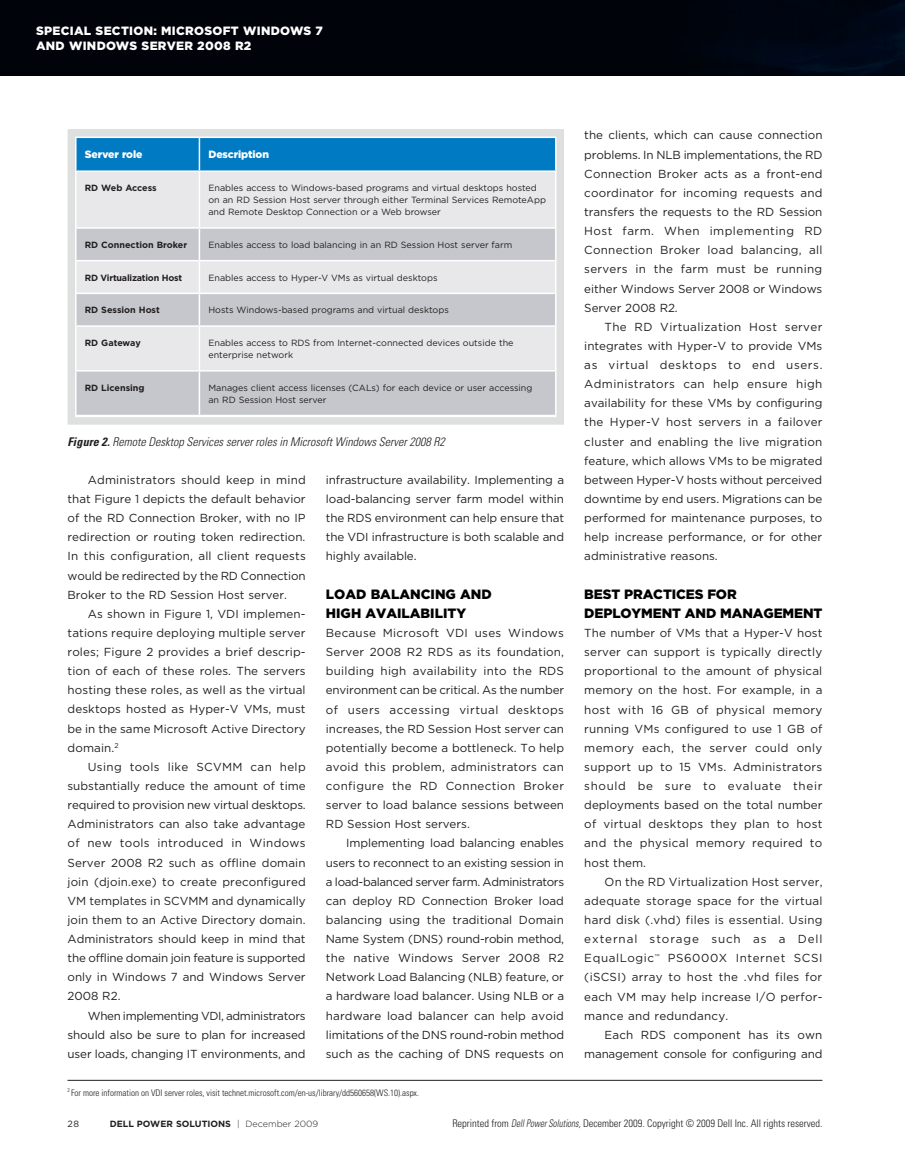
<style>
.page{position:relative;width:905px;height:1175px;background:#fff}
.page>*{position:absolute;margin:0;border:0;box-sizing:border-box;transform-origin:0 0}
.t1{font:900 13.5px/19.2px "Gotham";letter-spacing:-.01em;color:#000}
.t2{font:italic 300 condensed 12px "Univers LT Std";color:#231f20}
.t3{font:900 12px/15px "Gotham";letter-spacing:.025em;color:#fff}
.t4{font:11.7px/19px "Gotham";color:#231f20;text-align:justify}
.t5{font:11.7px/19px "Gotham";letter-spacing:-.02em;color:#231f20;text-align:right}
.t6{font:300 condensed 10.5px "Univers LT Std";color:#231f20}
.t7{font:900 10.5px "Gotham";letter-spacing:-.01em;color:#fff}
.t8{font:9px/12px "Gotham";color:#231f20}
.t9{font:300 condensed 9px "Univers LT Std";color:#231f20}
.t10{font:700 9px "Gotham";color:#231f20}
.t11{font:700 9px "Gotham";letter-spacing:-.025em;color:#231f20}
.s1{font-weight:700}
.s2{font-weight:300}
.s3{font-style:italic}
</style>
<div class="page">
<img style="left:0;top:0;width:904px;height:75px">
<div style="left:77px;top:138px;width:478px;height:32px;background:#007ac3"></div>
<div style="left:77px;top:172px;width:478px;height:55px;background:#e8e8ea"></div>
<svg style="left:77px;top:229px;width:478px;height:186px;background:#d4d4d8"></svg>
<hr style="left:199px;top:138px;width:1px;height:32px;background:#fff">
<hr style="left:199px;top:172px;width:1px;height:55px;background:#fff">
<hr style="left:199px;top:229px;width:1px;height:31px;background:#fff">
<hr style="left:75px;top:260px;width:124px;height:1px;background:#fff">
<hr style="left:199px;top:260px;width:357px;height:1px;background:#fff">
<hr style="left:199px;top:261px;width:1px;height:31px;background:#fff">
<hr style="left:75px;top:292px;width:124px;height:2px;background:#fff">
<hr style="left:199px;top:292px;width:357px;height:2px;background:#fff">
<hr style="left:199px;top:294px;width:1px;height:31px;background:#fff">
<hr style="left:75px;top:325px;width:124px;height:2px;background:#fff">
<hr style="left:199px;top:325px;width:357px;height:2px;background:#fff">
<hr style="left:199px;top:327px;width:1px;height:43px;background:#fff">
<hr style="left:75px;top:370px;width:124px;height:1px;background:#fff">
<hr style="left:199px;top:370px;width:357px;height:1px;background:#fff">
<hr style="left:199px;top:371px;width:1px;height:44px;background:#fff">
<div style="left:68px;top:129px;width:496px;height:295px;border:8px solid #dedfdf"></div>
<hr style="left:68px;top:1080px;width:754px;height:1px;background:#231f20">
<p class="t3" style="left:36px;top:23px;width:288px">SPECIAL SECTION: MICROSOFT WINDOWS 7<br>AND WINDOWS SERVER 2008 R2</p>
<p class="t7" style="left:85px;top:147px;width:59px">SERVER ROLE</p>
<p class="t7" style="left:208px;top:147px;width:62px">DESCRIPTION</p>
<p class="t10" style="left:85px;top:182px;width:73px">RD Web Access</p>
<p class="t8" style="left:208px;top:182px;width:339px">Enables access to Windows-based programs and virtual desktops hosted on an RD Session Host server through either Terminal Services RemoteApp and Remote Desktop Connection or a Web browser</p>
<p class="t10" style="left:85px;top:239px;width:104px">RD Connection Broker</p>
<p class="t8" style="left:208px;top:238px;width:305px">Enables access to load balancing in an RD Session Host server farm</p>
<p class="t11" style="left:85px;top:271px;width:99px">RD Virtualization Host</p>
<p class="t8" style="left:208px;top:271px;width:231px">Enables access to Hyper-V VMs as virtual desktops</p>
<p class="t10" style="left:85px;top:304px;width:76px">RD Session Host</p>
<p class="t8" style="left:208px;top:304px;width:242px">Hosts Windows-based programs and virtual desktops</p>
<p class="t10" style="left:85px;top:337px;width:57px">RD Gateway</p>
<p class="t8" style="left:208px;top:337px;width:306px">Enables access to RDS from Internet-connected devices outside the enterprise network</p>
<p class="t10" style="left:85px;top:381px;width:61px">RD Licensing</p>
<p class="t8" style="left:208px;top:381px;width:325px">Manages client access licenses (CALs) for each device or user accessing an RD Session Host server</p>
<p class="t2" style="left:68px;top:434px;width:378px"><span class="s1">Figure 2.</span> Remote Desktop Services server roles in Microsoft Windows Server 2008 R2</p>
<p class="t4" style="left:67px;top:470px;width:240px;text-indent:20px">Administrators should keep in mind that Figure 1 depicts the default behavior of the RD Connection Broker, with no IP redirection or routing token redirection.<br>In this configuration, all client requests would be redirected by the RD Connection Broker to the RD Session Host server.</p>
<p class="t4" style="left:67px;top:604px;width:240px;text-indent:20px">As shown in Figure 1, VDI implemen&shy;tations require deploying multiple server roles; Figure 2 provides a brief descrip&shy;tion of each of these roles. The servers hosting these roles, as well as the virtual desktops hosted as Hyper-V VMs, must be in the same Microsoft Active Directory domain.<sup>2</sup></p>
<p class="t4" style="left:67px;top:757px;width:240px;text-indent:20px">Using tools like SCVMM can help substantially reduce the amount of time required to provision new virtual desktops.<br>Administrators can also take advantage of new tools introduced in Windows Server 2008 R2 such as offline domain join (djoin.exe) to create preconfigured VM templates in SCVMM and dynamically join them to an Active Directory domain.<br>Administrators should keep in mind that the offline domain join feature is supported only in Windows 7 and Windows Server 2008 R2.</p>
<p class="t4" style="left:67px;top:1005px;width:240px;text-indent:20px">When implementing VDI, administrators should also be sure to plan for increased user loads, changing IT environments, and</p>
<p class="t4" style="left:326px;top:470px;width:240px">infrastructure availability. Implementing a load-balancing server farm model within the RDS environment can help ensure that the VDI infrastructure is both scalable and highly available.</p>
<p class="t1" style="left:326px;top:584px;width:166px">LOAD BALANCING AND<br>HIGH AVAILABILITY</p>
<p class="t4" style="left:326px;top:623px;width:240px">Because Microsoft VDI uses Windows Server 2008 R2 RDS as its foundation, building high availability into the RDS environment can be critical. As the number of users accessing virtual desktops increases, the RD Session Host server can potentially become a bottleneck. To help avoid this problem, administrators can configure the RD Connection Broker server to load balance sessions between RD Session Host servers.</p>
<p class="t4" style="left:326px;top:833px;width:240px;text-indent:20px">Implementing load balancing enables users to reconnect to an existing session in a load-balanced server farm. Administrators can deploy RD Connection Broker load balancing using the traditional Domain Name System (DNS) round-robin method, the native Windows Server 2008 R2<br>Network Load Balancing (NLB) feature, or a hardware load balancer. Using NLB or a hardware load balancer can help avoid limitations of the DNS round-robin method such as the caching of DNS requests on</p>
<p class="t9" style="left:68px;top:1086px;width:353px"><sup>2</sup> For more information on VDI server roles, visit technet.microsoft.com/en-us/library/dd560658(WS.10).aspx.</p>
<p class="t4" style="left:584px;top:125px;width:240px">the clients, which can cause connection problems. In NLB implementations, the RD Connection Broker acts as a front-end coordinator for incoming requests and transfers the requests to the RD Session Host farm. When implementing RD Connection Broker load balancing, all servers in the farm must be running either Windows Server 2008 or Windows Server 2008 R2.</p>
<p class="t4" style="left:584px;top:317px;width:240px;text-indent:20px">The RD Virtualization Host server integrates with Hyper-V to provide VMs as virtual desktops to end users.<br>Administrators can help ensure high availability for these VMs by configuring the Hyper-V host servers in a failover cluster and enabling the live migration feature, which allows VMs to be migrated between Hyper-V hosts without perceived downtime by end users. Migrations can be performed for maintenance purposes, to help increase performance, or for other administrative reasons.</p>
<p class="t1" style="left:584px;top:584px;width:239px">BEST PRACTICES FOR<br>DEPLOYMENT AND MANAGEMENT</p>
<p class="t4" style="left:584px;top:623px;width:240px">The number of VMs that a Hyper-V host server can support is typically directly proportional to the amount of physical memory on the host. For example, in a host with 16 GB of physical memory running VMs configured to use 1 GB of memory each, the server could only support up to 15 VMs. Administrators should be sure to evaluate their deployments based on the total number of virtual desktops they plan to host and the physical memory required to host them.</p>
<p class="t4" style="left:584px;top:871px;width:240px;text-indent:20px">On the RD Virtualization Host server, adequate storage space for the virtual hard disk (.vhd) files is essential. Using external storage such as a Dell EqualLogic<sup>™</sup> PS6000X Internet SCSI (iSCSI) array to host the .vhd files for each VM may help increase I/O perfor&shy;mance and redundancy.</p>
<p class="t5" style="left:584px;top:1024px;width:240px">Each RDS component has its own management console for configuring and</p>
<p class="t8" style="left:67px;top:1117px;width:13px">28</p>
<p class="t10" style="left:110px;top:1117px;width:210px">DELL POWER SOLUTIONS <span class="s2">| December 2009</span></p>
<p class="t6" style="left:452px;top:1117px;width:371px">Reprinted from <span class="s3">Dell Power Solutions,</span> December 2009. Copyright © 2009 Dell Inc. All rights reserved.</p>
</div>
